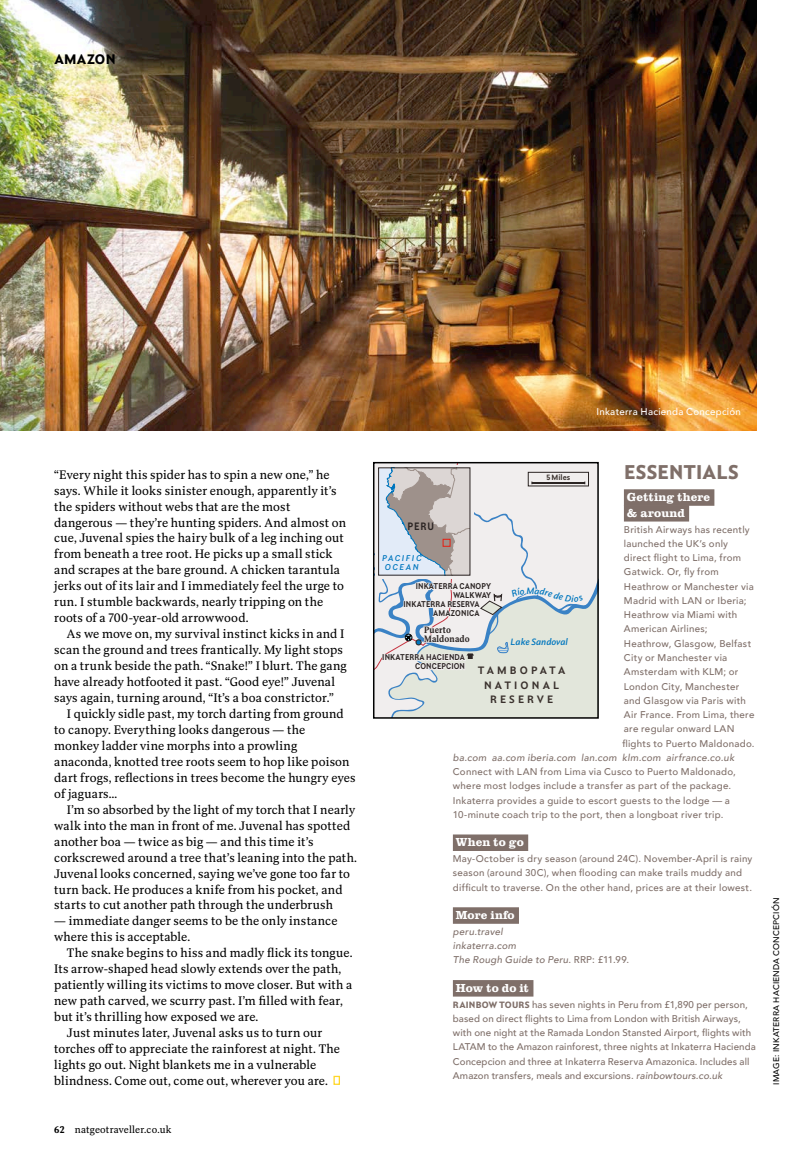
<style>
.page{position:relative;width:808px;height:1170px;background:#fff}
.page>*{position:absolute;margin:0;border:0;box-sizing:border-box;transform-origin:0 0}
.t1{font:900 19.5px "Rubiesque";letter-spacing:.015em;color:#7f6f69}
.t2{font:900 13.5px "Rubiesque";letter-spacing:.025em;color:#000}
.t3{font:12px/15.9px "Rubis";letter-spacing:.015em;color:#000}
.t4{font:700 12px/15.8px "Clarendon URW";letter-spacing:.005em;color:#fff}
.t5{font:700 10.5px/14.2px "Rubiesque";letter-spacing:.3em;color:#3a312d;text-align:center}
.t6{font:700 10.5px "Rubiesque";color:#2b2423;scale:.9 1}
.t7{font:500 9.75px/14.2px "Avenir";letter-spacing:.025em;color:#7f6f69}
.t8{font:italic 500 9.75px/14.2px "Avenir";letter-spacing:.025em;color:#7f6f69}
.t9{font:500 9.75px "Avenir";letter-spacing:.025em;color:#fff}
.t10{font:9.75px "Rubis";letter-spacing:.02em;color:#000}
.t11{font:700 9px/9px "Rubis";letter-spacing:.02em;color:#2b2423;scale:.9 1}
.t12{font:italic 500 9px "Rubiesque";color:#0076be}
.t13{font:700 8.25px/9px "Rubiesque";letter-spacing:.02em;color:#2b2423;text-align:right;scale:.9 1}
.t14{font:500 8.25px "Avenir";letter-spacing:.025em;color:#000}
.t15{font:italic 500 8.25px/9px "Rubiesque";letter-spacing:.2em;color:#0076be;text-align:center}
.t16{font:700 7.5px "Rubiesque";color:#3a312d}
.s1{font-weight:700}
.s2{font-style:normal}
.s3{font-family:"Rubiesque";font-weight:900;font-size:9px}
.s4{font-style:italic}
</style>
<div class="page">
<img style="left:0;top:0;width:757px;height:431px">
<div style="left:333px;top:1075px;width:7px;height:9px;border:1px solid #ffd729"></div>
<div style="left:624px;top:489px;width:90px;height:16px;background:#7f6f69"></div>
<div style="left:624px;top:505px;width:65px;height:16px;background:#7f6f69"></div>
<div style="left:453px;top:834px;width:75px;height:16px;background:#7f6f69"></div>
<div style="left:453px;top:907px;width:66px;height:16px;background:#7f6f69"></div>
<div style="left:453px;top:979px;width:80px;height:17px;background:#7f6f69"></div>
<svg style="left:374px;top:462px;width:224px;height:257px;background:#d1d3d3"></svg>
<p class="t2" style="left:54px;top:50px;width:63px">AMAZON</p>
<p class="t3" style="left:54px;top:466px;width:293px">“Every night this spider has to spin a new one,” he says. While it looks sinister enough, apparently it’s the spiders without webs that are the most dangerous — they’re hunting spiders. And almost on cue, Juvenal spies the hairy bulk of a leg inching out from beneath a tree root. He picks up a small stick and scrapes at the bare ground. A chicken tarantula jerks out of its lair and I immediately feel the urge to run. I stumble backwards, nearly tripping on the roots of a 700-year-old arrowwood.</p>
<p class="t3" style="left:54px;top:626px;width:294px;text-indent:13px">As we move on, my survival instinct kicks in and I scan the ground and trees frantically. My light stops on a trunk beside the path. “Snake!” I blurt. The gang have already hotfooted it past. “Good eye!” Juvenal says again, turning around, “It’s a boa constrictor.”</p>
<p class="t3" style="left:54px;top:705px;width:303px;text-indent:13px">I quickly sidle past, my torch darting from ground to canopy. Everything looks dangerous — the<br>monkey ladder vine morphs into a prowling anaconda, knotted tree roots seem to hop like poison dart frogs, reflections in trees become the hungry eyes of jaguars…</p>
<p class="t3" style="left:54px;top:801px;width:304px;text-indent:13px">I’m so absorbed by the light of my torch that I nearly walk into the man in front of me. Juvenal has spotted another boa — twice as big — and this time it’s corkscrewed around a tree that’s leaning into the path.<br>Juvenal looks concerned, saying we’ve gone too far to turn back. He produces a knife from his pocket, and starts to cut another path through the underbrush</p>
<p class="t3" style="left:54px;top:913px;width:285px">— immediate danger seems to be the only instance where this is acceptable.</p>
<p class="t3" style="left:67px;top:944px;width:287px">The snake begins to hiss and madly flick its tongue.</p>
<p class="t3" style="left:54px;top:960px;width:289px">Its arrow-shaped head slowly extends over the path,</p>
<p class="t3" style="left:54px;top:976px;width:300px">patiently willing its victims to move closer. But with a</p>
<p class="t3" style="left:54px;top:992px;width:290px">new path carved, we scurry past. I’m filled with fear,</p>
<p class="t3" style="left:54px;top:1008px;width:206px">but it’s thrilling how exposed we are.</p>
<p class="t3" style="left:67px;top:1024px;width:257px">Just minutes later, Juvenal asks us to turn our</p>
<p class="t3" style="left:54px;top:1040px;width:287px">torches off to appreciate the rainforest at night. The</p>
<p class="t3" style="left:54px;top:1056px;width:264px">lights go out. Night blankets me in a vulnerable</p>
<p class="t3" style="left:54px;top:1072px;width:275px">blindness. Come out, come out, wherever you are.</p>
<p class="t10" style="left:54px;top:1122px;width:119px"><span class="s1">62</span> natgeotraveller.co.uk</p>
<p class="t9" style="left:596px;top:403px;width:146px">Inkaterra Hacienda Concepción</p>
<h1 class="t1" style="left:624px;top:458px;width:116px">ESSENTIALS</h1>
<p class="t4" style="left:627px;top:488px;width:85px">Getting there &amp; around</p>
<p class="t7" style="left:622px;top:521px;width:134px">British Airways has recently launched the UK’s only direct flight to Lima, from<br>Gatwick. Or, fly from<br>Heathrow or Manchester via<br>Madrid with LAN or Iberia;<br>Heathrow via Miami with<br>American Airlines;<br>Heathrow, Glasgow, Belfast<br>City or Manchester via<br>Amsterdam with KLM; or<br>London City, Manchester and Glasgow via Paris with<br>Air France. From Lima, there are regular onward LAN flights to Puerto Maldonado.</p>
<p class="t8" style="left:453px;top:750px;width:283px">ba.com aa.com iberia.com lan.com klm.com airfrance.co.uk</p>
<p class="t7" style="left:453px;top:764px;width:284px">Connect with LAN from Lima via Cusco to Puerto Maldonado, where most lodges include a transfer as part of the package.<br>Inkaterra provides a guide to escort guests to the lodge — a 10-minute coach trip to the port, then a longboat river trip.</p>
<p class="t4" style="left:456px;top:833px;width:70px">When to go</p>
<p class="t7" style="left:453px;top:851px;width:301px">May-October is dry season (around 24C). November-April is rainy season (around 30C), when flooding can make trails muddy and difficult to traverse. On the other hand, prices are at their lowest.</p>
<p class="t4" style="left:456px;top:906px;width:60px">More info</p>
<p class="t8" style="left:453px;top:924px;width:178px">peru.travel<br>inkaterra.com<br>The Rough Guide to Peru<span class="s2">. RRP: £11.99.</span></p>
<p class="t4" style="left:456px;top:979px;width:75px">How to do it</p>
<p class="t7" style="left:453px;top:996px;width:304px"><span class="s3">RAINBOW TOURS</span> has seven nights in Peru from £1,890 per person, based on direct flights to Lima from London with British Airways, with one night at the Ramada London Stansted Airport, flights with LATAM to the Amazon rainforest, three nights at Inkaterra Hacienda Concepcion and three at Inkaterra Reserva Amazonica. Includes all Amazon transfers, meals and excursions. <span class="s4">rainbowtours.co.uk</span></p>
<p class="t16" style="left:546px;top:472px;width:25px">5 Miles</p>
<p class="t6" style="left:407px;top:519px;width:31px">PERU</p>
<p class="t15" style="left:382px;top:553px;width:41px">PACIFIC<br>OCEAN</p>
<p class="t13" style="left:416px;top:581px;width:85px">INKATERRA CANOPY<br>WALKWAY</p>
<p class="t12" style="left:526px;top:584px;width:9px">M</p>
<p class="t13" style="left:403px;top:599px;width:86px">INKATERRA RESERVA<br>AMAZONICA</p>
<p class="t11" style="left:424px;top:625px;width:52px">Puerto<br>Maldonado</p>
<p class="t12" style="left:511px;top:636px;width:59px">Lake Sandoval</p>
<p class="t13" style="left:382px;top:652px;width:93px">INKATERRA HACIENDA<br>CONCEPCION</p>
<p class="t5" style="left:478px;top:663px;width:89px">TAMBOPATA<br>NATIONAL<br>RESERVE</p>
<p class="t14" style="left:769px;top:1084px;width:189px;rotate:-90deg">IMAGE: INKATERRA HACIENDA CONCEPCIÓN</p>
</div>
